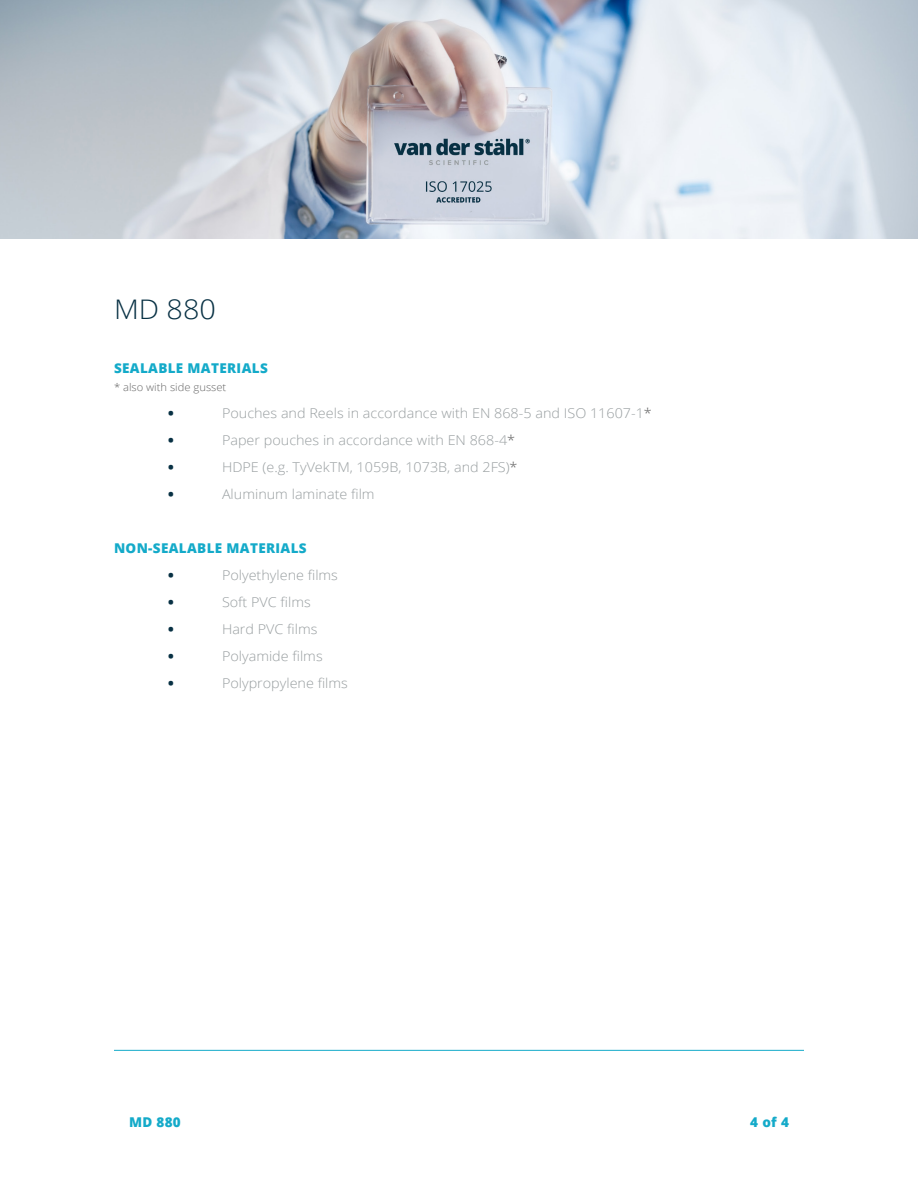
<style>
.page{position:relative;width:918px;height:1188px;background:#fff}
.page>*{position:absolute;margin:0;border:0;box-sizing:border-box;transform-origin:0 0}
.t1{font:300 27px "Open Sans";color:#083144;scale:1.07 1}
.t2{font:300 13.5px "Open Sans";color:#989ea0;scale:1.07 1}
.t3{font:800 13.5px "Open Sans";letter-spacing:.025em;color:#14aac9}
.t4{font:800 13.5px "Open Sans";color:#083144;scale:1.07 1}
.t5{font:300 10.5px "Open Sans";color:#666;scale:1.07 1}
.s1{color:#666}
</style>
<div class="page">
<hr style="left:114px;top:1050px;width:690px;height:1px;background:#14aac9">
<img style="left:0;top:0;width:917px;height:239px">
<p class="t1" style="left:114px;top:291px;width:97px">MD 880</p>
<p class="t3" style="left:114px;top:358px;width:155px">SEALABLE MATERIALS</p>
<p class="t5" style="left:114px;top:380px;width:106px">* also with side gusset</p>
<p class="t4" style="left:168px;top:403px;width:7px">•</p>
<p class="t2" style="left:222px;top:404px;width:403px">Pouches and Reels in accordance with EN 868-5 and ISO 11607-1<span class="s1">*</span></p>
<p class="t4" style="left:168px;top:430px;width:7px">•</p>
<p class="t2" style="left:222px;top:431px;width:275px">Paper pouches in accordance with EN 868-4<span class="s1">*</span></p>
<p class="t4" style="left:168px;top:457px;width:7px">•</p>
<p class="t2" style="left:222px;top:458px;width:278px">HDPE (e.g. TyVekTM, 1059B, 1073B, and 2FS)<span class="s1">*</span></p>
<p class="t4" style="left:168px;top:484px;width:7px">•</p>
<p class="t2" style="left:222px;top:485px;width:144px">Aluminum laminate film</p>
<p class="t3" style="left:114px;top:538px;width:194px">NON-SEALABLE MATERIALS</p>
<p class="t4" style="left:168px;top:565px;width:7px">•</p>
<p class="t2" style="left:222px;top:566px;width:110px">Polyethylene films</p>
<p class="t4" style="left:168px;top:592px;width:7px">•</p>
<p class="t2" style="left:222px;top:593px;width:84px">Soft PVC films</p>
<p class="t4" style="left:168px;top:619px;width:7px">•</p>
<p class="t2" style="left:222px;top:620px;width:91px">Hard PVC films</p>
<p class="t4" style="left:168px;top:646px;width:7px">•</p>
<p class="t2" style="left:222px;top:647px;width:96px">Polyamide films</p>
<p class="t4" style="left:168px;top:673px;width:7px">•</p>
<p class="t2" style="left:222px;top:674px;width:119px">Polypropylene films</p>
<p class="t3" style="left:129px;top:1112px;width:53px">MD 880</p>
<p class="t3" style="left:750px;top:1112px;width:40px">4 of 4</p>
</div>
